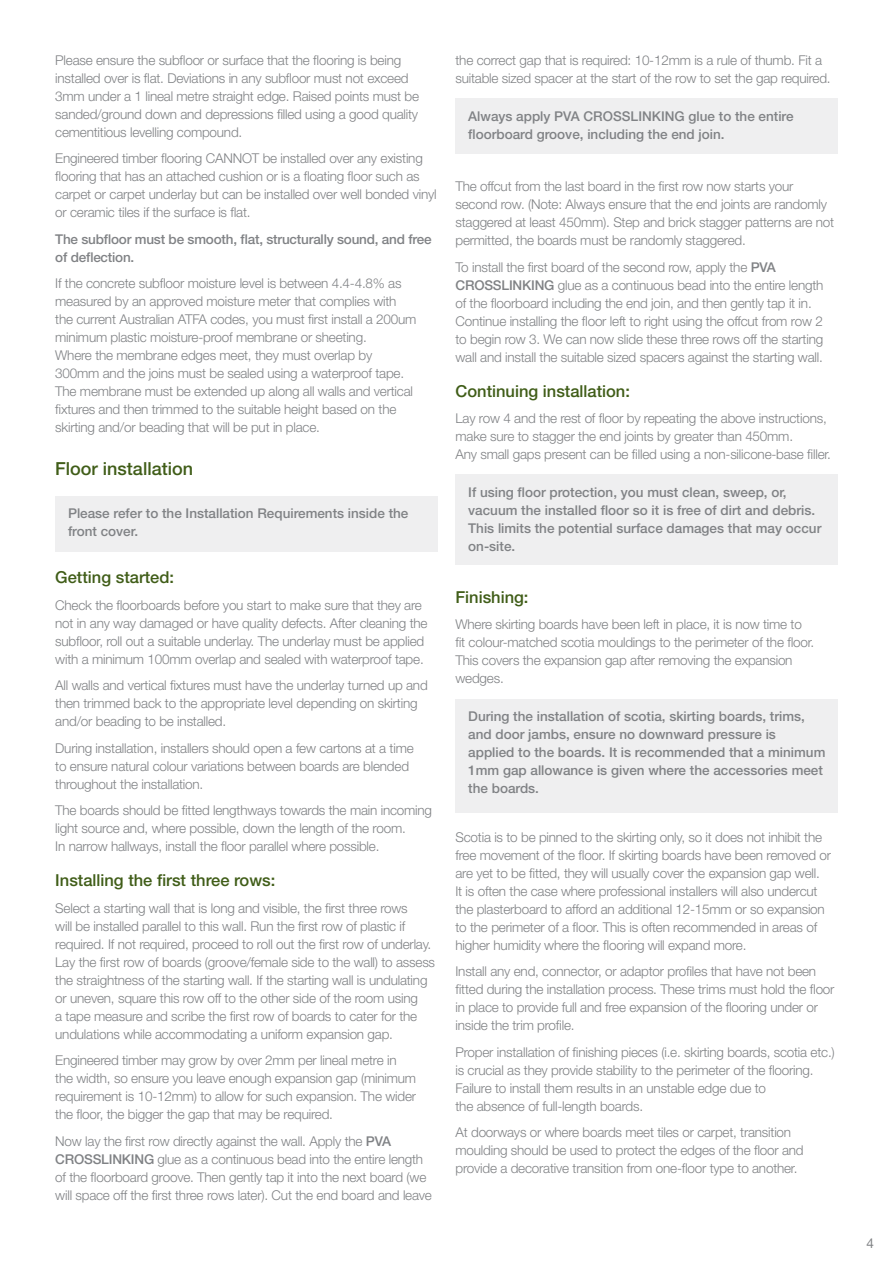
<style>
.page{position:relative;width:893px;height:1263px;background:#fff}
.page>*{position:absolute;margin:0;border:0;box-sizing:border-box;transform-origin:0 0}
.t1{font:500 18px "Helvetica Neue LT Std";color:#405d18}
.t2{font:500 16.5px "Helvetica Neue LT Std";color:#405d18}
.t3{font:300 13.5px/18px "Helvetica Neue LT Std";letter-spacing:-.015em;color:#808285}
.t4{font:500 13.5px/18px "Helvetica Neue LT Std";color:#808285}
.t5{font:13.5px "Helvetica Neue LT Std";color:#808285}
.s1{font-weight:500}
</style>
<div class="page">
<div style="left:55px;top:496px;width:383px;height:55px;background:#efeff0"></div>
<div style="left:455px;top:98px;width:383px;height:55px;background:#efeff0"></div>
<div style="left:455px;top:475px;width:383px;height:90px;background:#efeff0"></div>
<div style="left:455px;top:699px;width:383px;height:114px;background:#efeff0"></div>
<p class="t3" style="left:55px;top:51px;width:365px">Please ensure the subfloor or surface that the flooring is being installed over is flat. Deviations in any subfloor must not exceed 3mm under a 1 lineal metre straight edge. Raised points must be sanded/ground down and depressions filled using a good quality cementitious levelling compound.</p>
<p class="t3" style="left:55px;top:149px;width:383px">Engineered timber flooring CANNOT be installed over any existing flooring that has an attached cushion or is a floating floor such as carpet or carpet underlay but can be installed over well bonded vinyl or ceramic tiles if the surface is flat.</p>
<p class="t4" style="left:55px;top:230px;width:378px">The subfloor must be smooth, flat, structurally sound, and free of deflection.</p>
<p class="t3" style="left:55px;top:274px;width:363px">If the concrete subfloor moisture level is between 4.4-4.8% as measured by an approved moisture meter that complies with the current Australian ATFA codes, you must first install a 200um minimum plastic moisture-proof membrane or sheeting.<br>Where the membrane edges meet, they must overlap by 300mm and the joins must be sealed using a waterproof tape.<br>The membrane must be extended up along all walls and vertical fixtures and then trimmed to the suitable height based on the skirting and/or beading that will be put in place.</p>
<h1 class="t1" style="left:55px;top:458px;width:139px">Floor installation</h1>
<p class="t4" style="left:68px;top:504px;width:342px">Please refer to the Installation Requirements inside the front cover.</p>
<p class="t2" style="left:55px;top:567px;width:120px">Getting started:</p>
<p class="t3" style="left:55px;top:595px;width:374px">Check the floorboards before you start to make sure that they are not in any way damaged or have quality defects. After cleaning the subfloor, roll out a suitable underlay. The underlay must be applied with a minimum 100mm overlap and sealed with waterproof tape.</p>
<p class="t3" style="left:55px;top:676px;width:374px">All walls and vertical fixtures must have the underlay turned up and then trimmed back to the appropriate level depending on skirting and/or beading to be installed.</p>
<p class="t3" style="left:55px;top:738px;width:360px">During installation, installers should open a few cartons at a time to ensure natural colour variations between boards are blended throughout the installation.</p>
<p class="t3" style="left:55px;top:801px;width:378px">The boards should be fitted lengthways towards the main incoming light source and, where possible, down the length of the room.<br>In narrow hallways, install the floor parallel where possible.</p>
<p class="t2" style="left:55px;top:870px;width:222px">Installing the first three rows:</p>
<p class="t3" style="left:55px;top:898px;width:381px">Select a starting wall that is long and visible, the first three rows<br>will be installed parallel to this wall. Run the first row of plastic if required. If not required, proceed to roll out the first row of underlay.<br>Lay the first row of boards (groove/female side to the wall) to assess the straightness of the starting wall. If the starting wall is undulating or uneven, square this row off to the other side of the room using<br>a tape measure and scribe the first row of boards to cater for the undulations while accommodating a uniform expansion gap.</p>
<p class="t3" style="left:55px;top:1051px;width:362px">Engineered timber may grow by over 2mm per lineal metre in the width, so ensure you leave enough expansion gap (minimum requirement is 10-12mm) to allow for such expansion. The wider the floor, the bigger the gap that may be required.</p>
<p class="t3" style="left:55px;top:1131px;width:378px">Now lay the first row directly against the wall. Apply the <span class="s1">PVA CROSSLINKING</span> glue as a continuous bead into the entire length of the floorboard groove. Then gently tap it into the next board (we will space off the first three rows later). Cut the end board and leave</p>
<p class="t3" style="left:455px;top:51px;width:377px">the correct gap that is required: 10-12mm is a rule of thumb. Fit a suitable sized spacer at the start of the row to set the gap required.</p>
<p class="t4" style="left:468px;top:107px;width:327px">Always apply PVA CROSSLINKING glue to the entire floorboard groove, including the end join.</p>
<p class="t3" style="left:455px;top:177px;width:380px">The offcut from the last board in the first row now starts your second row. (Note: Always ensure that the end joints are randomly staggered at least 450mm). Step and brick stagger patterns are not permitted, the boards must be randomly staggered.</p>
<p class="t3" style="left:455px;top:258px;width:369px">To install the first board of the second row, apply the <span class="s1">PVA CROSSLINKING</span> glue as a continuous bead into the entire length of the floorboard including the end join, and then gently tap it in.<br>Continue installing the floor left to right using the offcut from row 2 to begin row 3. We can now slide these three rows off the starting wall and install the suitable sized spacers against the starting wall.</p>
<p class="t2" style="left:455px;top:381px;width:176px">Continuing installation:</p>
<p class="t3" style="left:455px;top:409px;width:377px">Lay row 4 and the rest of floor by repeating the above instructions, make sure to stagger the end joints by greater than 450mm.<br>Any small gaps present can be filled using a non-silicone-base filler.</p>
<p class="t4" style="left:468px;top:483px;width:355px">If using floor protection, you must clean, sweep, or, vacuum the installed floor so it is free of dirt and debris.<br>This limits the potential surface damages that may occur on-site.</p>
<p class="t2" style="left:455px;top:587px;width:75px">Finishing:</p>
<p class="t3" style="left:455px;top:615px;width:360px">Where skirting boards have been left in place, it is now time to fit colour-matched scotia mouldings to the perimeter of the floor.<br>This covers the expansion gap after removing the expansion wedges.</p>
<p class="t4" style="left:468px;top:707px;width:359px">During the installation of scotia, skirting boards, trims, and door jambs, ensure no downward pressure is applied to the boards. It is recommended that a minimum 1mm gap allowance is given where the accessories meet the boards.</p>
<p class="t3" style="left:455px;top:828px;width:377px">Scotia is to be pinned to the skirting only, so it does not inhibit the free movement of the floor. If skirting boards have been removed or are yet to be fitted, they will usually cover the expansion gap well.<br>It is often the case where professional installers will also undercut the plasterboard to afford an additional 12-15mm or so expansion to the perimeter of a floor. This is often recommended in areas of higher humidity where the flooring will expand more.</p>
<p class="t3" style="left:455px;top:962px;width:381px">Install any end, connector, or adaptor profiles that have not been fitted during the installation process. These trims must hold the floor in place to provide full and free expansion of the flooring under or inside the trim profile.</p>
<p class="t3" style="left:455px;top:1043px;width:381px">Proper installation of finishing pieces (i.e. skirting boards, scotia etc.) is crucial as they provide stability to the perimeter of the flooring.<br>Failure to install them results in an unstable edge due to<br>the absence of full-length boards.</p>
<p class="t3" style="left:455px;top:1123px;width:350px">At doorways or where boards meet tiles or carpet, transition moulding should be used to protect the edges of the floor and provide a decorative transition from one-floor type to another.</p>
<p class="t5" style="left:866px;top:1235px;width:9px">4</p>
</div>
